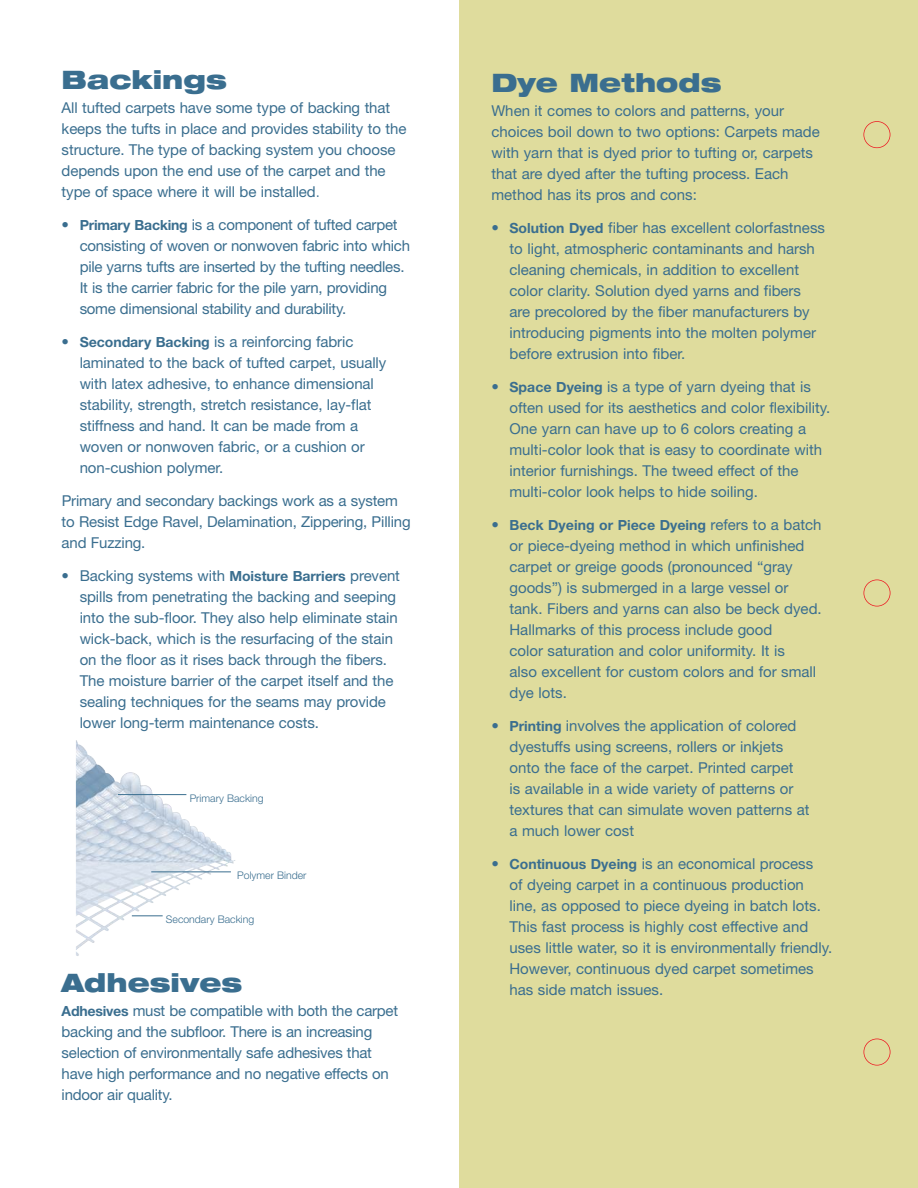
<style>
.page{position:relative;width:918px;height:1188px;background:#fff}
.page>*{position:absolute;margin:0;border:0;box-sizing:border-box;transform-origin:0 0}
.t1{font:900 expanded 25.5px "Helvetica Neue";color:#3a6e8f}
.t2{font:15px/21px "Helvetica Neue";color:#3a6e8f}
.t3{font:15px "Helvetica Neue H75";color:#3a6e8f}
.t4{font:300 10.5px "Helvetica Neue";color:#3a6e8f}
.s1{font-weight:300}
.s2{font-family:"Helvetica Neue H75"}
.s3{font-family:"Helvetica Neue";font-weight:300}
.s4{font-family:"Helvetica Neue"}
</style>
<div class="page">
<div style="left:459px;top:0;width:459px;height:1188px;background:#dfdc9d"></div>
<img style="left:76px;top:742px;width:159px;height:208px">
<hr style="left:132px;top:916px;width:31px;height:1px;background:#3a6e8f">
<hr style="left:118px;top:794px;width:68px;height:1px;background:#3a6e8f">
<hr style="left:151px;top:872px;width:80px;height:1px;background:#3a6e8f">
<div style="left:863px;top:121px;width:27px;height:27px;border:2px solid #ed1c24;border-radius:50%"></div>
<div style="left:864px;top:580px;width:27px;height:27px;border:2px solid #ed1c24;border-radius:50%"></div>
<div style="left:864px;top:1039px;width:27px;height:27px;border:2px solid #ed1c24;border-radius:50%"></div>
<h1 class="t1" style="left:62px;top:70px;width:167px">Backings</h1>
<p class="t2" style="left:62px;top:99px;width:346px">All tufted carpets have some type of backing that keeps the tufts in place and provides stability to the structure. The type of backing system you choose depends upon the end use of the carpet and the type of space where it will be installed<span class="s1">.</span></p>
<p class="t2" style="left:80px;top:216px;width:332px;text-indent:-18px"><span class="s1">•</span> <span class="s2">Primary Backing</span> is a component of tufted carpet consisting of woven or nonwoven fabric into which pile yarns tufts are inserted by the tufting needles.<br>It is the carrier fabric for the pile yarn, providing some dimensional stability and durability.</p>
<p class="t2" style="left:80px;top:333px;width:308px;text-indent:-18px"><span class="s1">•</span> <span class="s2">Secondary Backing</span> is a reinforcing fabric laminated to the back of tufted carpet, usually with latex adhesive, to enhance dimensional stability, strength, stretch resistance, lay-flat stiffness and hand. It can be made from a woven or nonwoven fabric, or a cushion or non-cushion polymer.</p>
<p class="t2" style="left:62px;top:492px;width:350px">Primary and secondary backings work as a system to Resist Edge Ravel, Delamination, Zippering, Pilling and Fuzzing.</p>
<p class="t2" style="left:80px;top:567px;width:322px;text-indent:-18px"><span class="s1">•</span> Backing systems with <span class="s2">Moisture Barriers</span> prevent spills from penetrating the backing and seeping into the sub-floor. They also help eliminate stain wick-back, which is the resurfacing of the stain on the floor as it rises back through the fibers.<br>The moisture barrier of the carpet itself and the sealing techniques for the seams may provide lower long-term maintenance costs.</p>
<p class="t4" style="left:190px;top:794px;width:76px">Primary Backing</p>
<p class="t4" style="left:237px;top:871px;width:71px">Polymer Binder</p>
<p class="t4" style="left:166px;top:915px;width:90px">Secondary Backing</p>
<h1 class="t1" style="left:62px;top:974px;width:182px">Adhesives</h1>
<p class="t2" style="left:62px;top:1002px;width:338px"><span class="s2">Adhesives</span> must be compatible with both the carpet backing and the subfloor. There is an increasing selection of environmentally safe adhesives that have high performance and no negative effects on indoor air quality.</p>
<h1 class="t1" style="left:491px;top:73px;width:232px">Dye Methods</h1>
<p class="t2" style="left:491px;top:102px;width:330px">When it comes to colors and patterns, your choices boil down to two options: Carpets made with yarn that is dyed prior to tufting or, carpets that are dyed after the tufting process. Each method has its pros and cons:</p>
<p class="t2" style="left:509px;top:219px;width:317px;text-indent:-18px"><span class="s1">•</span> <span class="s2">Solution Dyed</span> fiber has excellent colorfastness to light, atmospheric contaminants and harsh cleaning chemicals, in addition to excellent color clarity. Solution dyed yarns and fibers are precolored by the fiber manufacturers by introducing pigments into the molten polymer before extrusion into fiber.</p>
<p class="t2" style="left:509px;top:378px;width:322px;text-indent:-18px"><span class="s1">•</span> <span class="s2">Space Dyeing</span> is a type of yarn dyeing that is often used for its aesthetics and color flexibility.<br>One yarn can have up to 6 colors creating a multi-color look that is easy to coordinate with interior furnishings. The tweed effect of the multi-color look helps to hide soiling.</p>
<p class="t3" style="left:491px;top:519px;width:332px"><span class="s3">•</span> Beck Dyeing or Piece Dyeing <span class="s4">refers to a batch</span></p>
<p class="t2" style="left:509px;top:537px;width:314px">or piece-dyeing method in which unfinished carpet or greige goods (pronounced “gray goods”) is submerged in a large vessel or tank. Fibers and yarns can also be beck dyed.<br>Hallmarks of this process include good<br>color saturation and color uniformity. It is<br>also excellent for custom colors and for small dye lots.</p>
<p class="t2" style="left:509px;top:717px;width:302px;text-indent:-18px"><span class="s1">•</span> <span class="s2">Printing</span> involves the application of colored dyestuffs using screens, rollers or inkjets onto the face of the carpet. Printed carpet<br>is available in a wide variety of patterns or textures that can simulate woven patterns at a much lower cost</p>
<p class="t2" style="left:509px;top:855px;width:324px;text-indent:-18px"><span class="s1">•</span> <span class="s2">Continuous Dyeing</span> is an economical process<br>of dyeing carpet in a continuous production line, as opposed to piece dyeing in batch lots.<br>This fast process is highly cost effective and uses little water, so it is environmentally friendly.<br>However, continuous dyed carpet sometimes has side match issues.</p>
</div>
